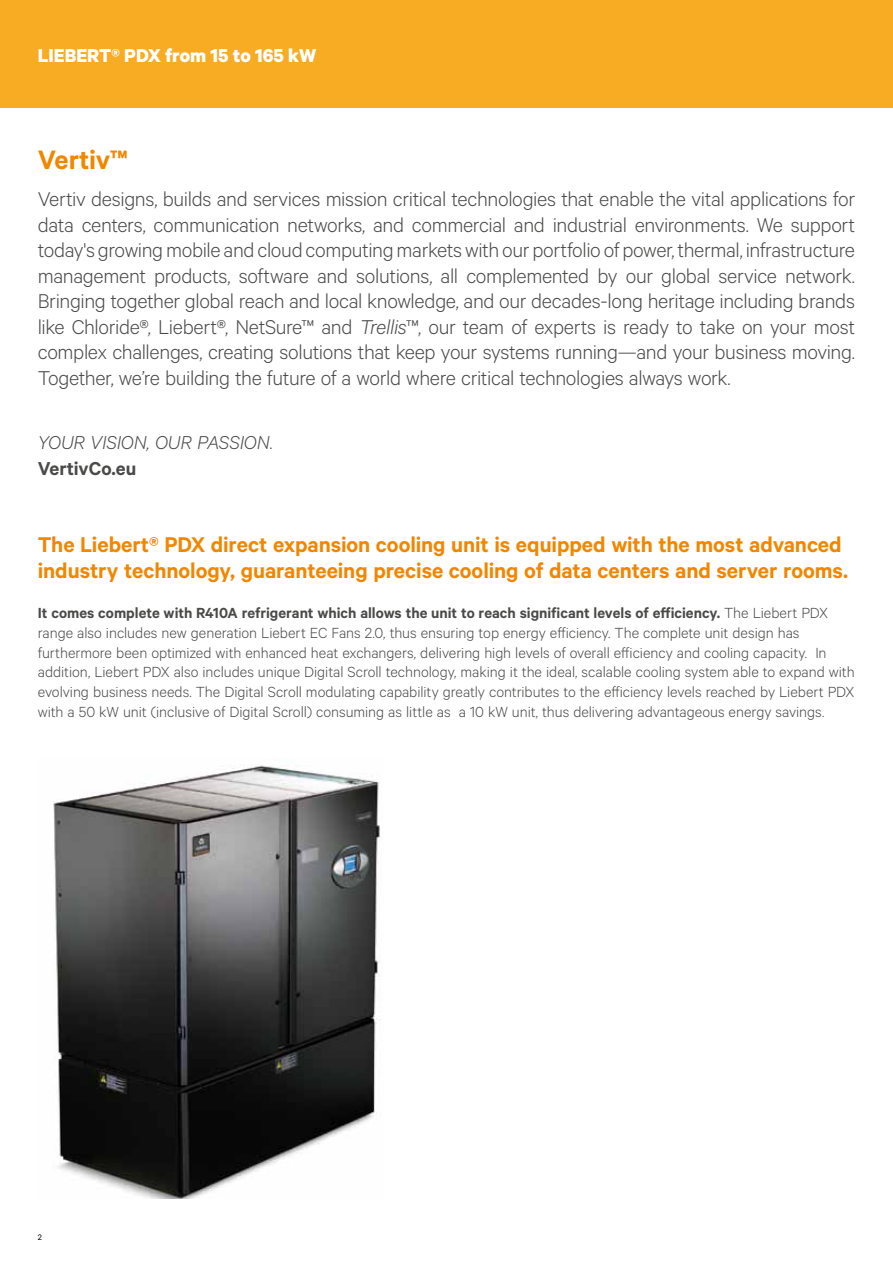
<style>
.page{position:relative;width:893px;height:1263px;background:#fff}
.page>*{position:absolute;margin:0;border:0;box-sizing:border-box;transform-origin:0 0}
.t1{font:600 30px "Calibre";letter-spacing:-.01em;color:#f18700}
.t2{font:600 24px/25.5px "Calibre";letter-spacing:-.005em;color:#f18700}
.t3{font:300 22.5px/25.5px "Calibre";letter-spacing:-.02em;color:#4a4a49;text-align:justify}
.t4{font:700 21px "Calibre";color:#fff}
.t5{font:italic 300 21px "Calibre";letter-spacing:-.01em;color:#4a4a49}
.t6{font:600 21px "Calibre";color:#4a4a49}
.t7{font:300 16.5px/19.8px "Calibre";color:#4a4a49}
.t8{font:9px "Calibre";color:#000}
.s1{font-style:italic}
.s2{font-weight:600}
</style>
<div class="page">
<div style="left:0;top:0;width:893px;height:108px;background:#f8ac23"></div>
<img style="left:53px;top:765px;width:328px;height:434px">
<p class="t4" style="left:38px;top:43px;width:280px">Liebert® PDX from 15 to 165 kW</p>
<h1 class="t1" style="left:38px;top:141px;width:92px">Vertiv™</h1>
<p class="t3" style="left:38px;top:185px;width:819px">Vertiv designs, builds and services mission critical technologies that enable the vital applications for data centers, communication networks, and commercial and industrial environments. We support today's growing mobile and cloud computing markets with our portfolio of power, thermal, infrastructure management products, software and solutions, all complemented by our global service network.<br>Bringing together global reach and local knowledge, and our decades-long heritage including brands like Chloride®, Liebert®, NetSure™ and <span class="s1">TRELLIS</span>™, our team of experts is ready to take on your most complex challenges, creating solutions that keep your systems running—and your business moving.<br>Together, we’re building the future of a world where critical technologies always work.</p>
<p class="t5" style="left:38px;top:431px;width:237px">YOUR VISION, OUR PASSION.</p>
<p class="t6" style="left:38px;top:456px;width:100px">VertivCo.eu</p>
<p class="t2" style="left:38px;top:531px;width:812px">The Liebert® PDX direct expansion cooling unit is equipped with the most advanced industry technology, guaranteeing precise cooling of data centers and server rooms.</p>
<p class="t7" style="left:38px;top:602px;width:818px"><span class="s2">It comes complete with R410A refrigerant which allows the unit to reach significant levels of efficiency.</span> The Liebert PDX range also includes new generation Liebert EC Fans 2.0, thus ensuring top energy efficiency. The complete unit design has furthermore been optimized with enhanced heat exchangers, delivering high levels of overall efficiency and cooling capacity. In addition, Liebert PDX also includes unique Digital Scroll technology, making it the ideal, scalable cooling system able to expand with evolving business needs. The Digital Scroll modulating capability greatly contributes to the efficiency levels reached by Liebert PDX with a 50 kW unit (inclusive of Digital Scroll) consuming as little as a 10 kW unit, thus delivering advantageous energy savings.</p>
<p class="t8" style="left:38px;top:1232px;width:6px">2</p>
</div>
